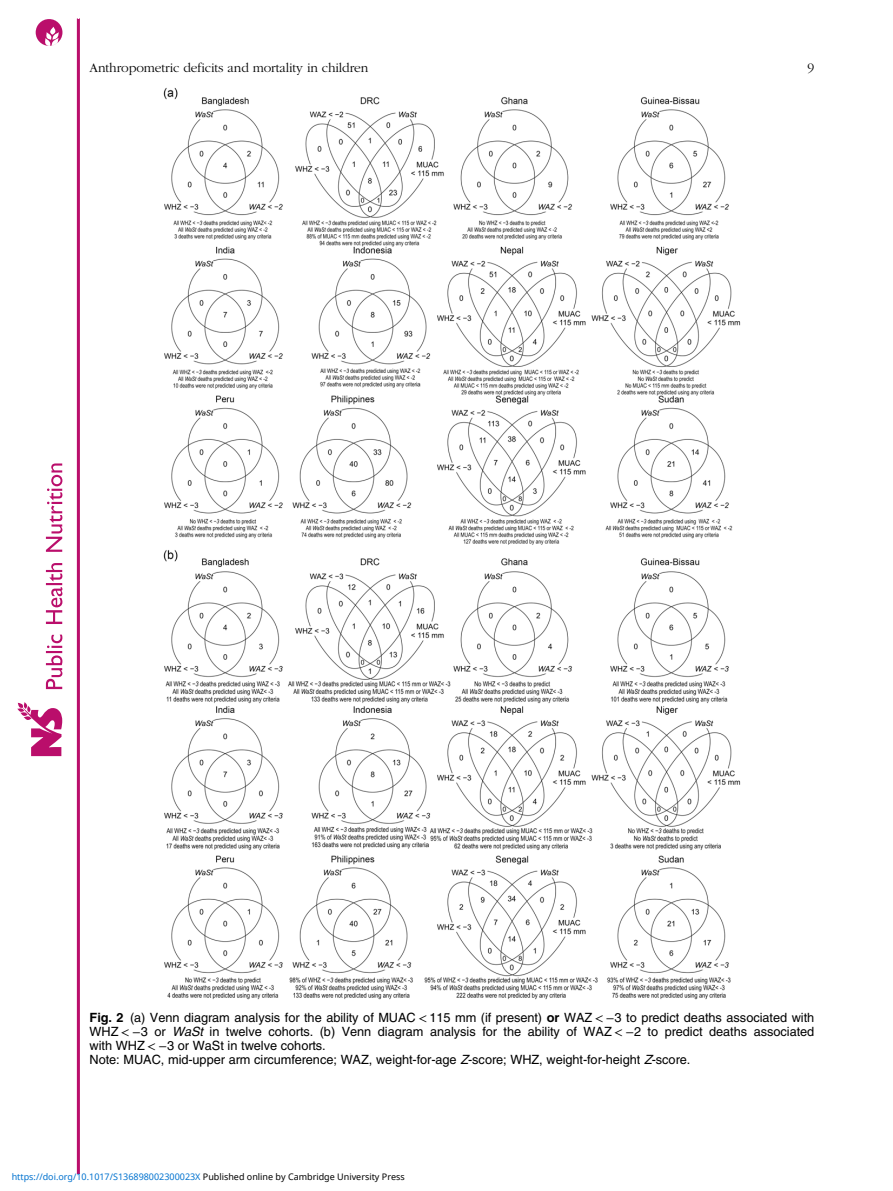
<style>
.page{position:relative;width:893px;height:1191px;background:#fff}
.page>*{position:absolute;margin:0;border:0;box-sizing:border-box;transform-origin:0 0}
.t1{font:13.5px "Adv OT777 cf 4 fb";color:#000}
.t2{font:12.75px/14.2px "Adv OT82 c 4 f 4 c 4";color:#000}
.t3{font:9px "Noto Sans";color:#0172cf}
.s1{font-family:"Adv O Tf 3919 c 9 c.B"}
.s2{font-family:"Adv OT8608 a 8 d 1"}
.s3{font-family:"Adv OT7 a 027 dc 5.I"}
.s4{color:#000}
</style>
<div class="page">
<div style="left:77px;top:19px;width:2px;height:1154px;border:1px solid #ba0e6b"></div>
<svg style="left:17px;top:702px;width:45px;height:54px"></svg>
<svg style="left:46px;top:463px;width:16px;height:226px"></svg>
<svg style="left:36px;top:19px;width:26px;height:27px"></svg>
<img style="left:164px;top:87px;width:577px;height:912px">
<p class="t1" style="left:90px;top:63px;width:280px">Anthropometric deficits and mortality in children</p>
<p class="t1" style="left:807px;top:63px;width:8px">9</p>
<p class="t2" style="left:90px;top:1011px;width:726px"><span class="s1">Fig. 2</span> (a) Venn diagram analysis for the ability of MUAC <span class="s2">&lt;</span> 115 mm (if present) <span class="s1">or</span> WAZ <span class="s2">&lt;</span> <span class="s2">−</span>3 to predict deaths associated with WHZ <span class="s2">&lt;</span> <span class="s2">−</span>3 or <span class="s3">WaSt</span> in twelve cohorts. (b) Venn diagram analysis for the ability of WAZ <span class="s2">&lt;</span> <span class="s2">−</span>2 to predict deaths associated with WHZ <span class="s2">&lt;</span> <span class="s2">−</span>3 or WaSt in twelve cohorts.<br>Note: MUAC, mid-upper arm circumference; WAZ, weight-for-age <span class="s3">Z</span>-score; WHZ, weight-for-height <span class="s3">Z</span>-score.</p>
<p class="t3" style="left:12px;top:1170px;width:395px">https://doi.org/10.1017/S136898002300023X <span class="s4">Published online by Cambridge University Press</span></p>
</div>
